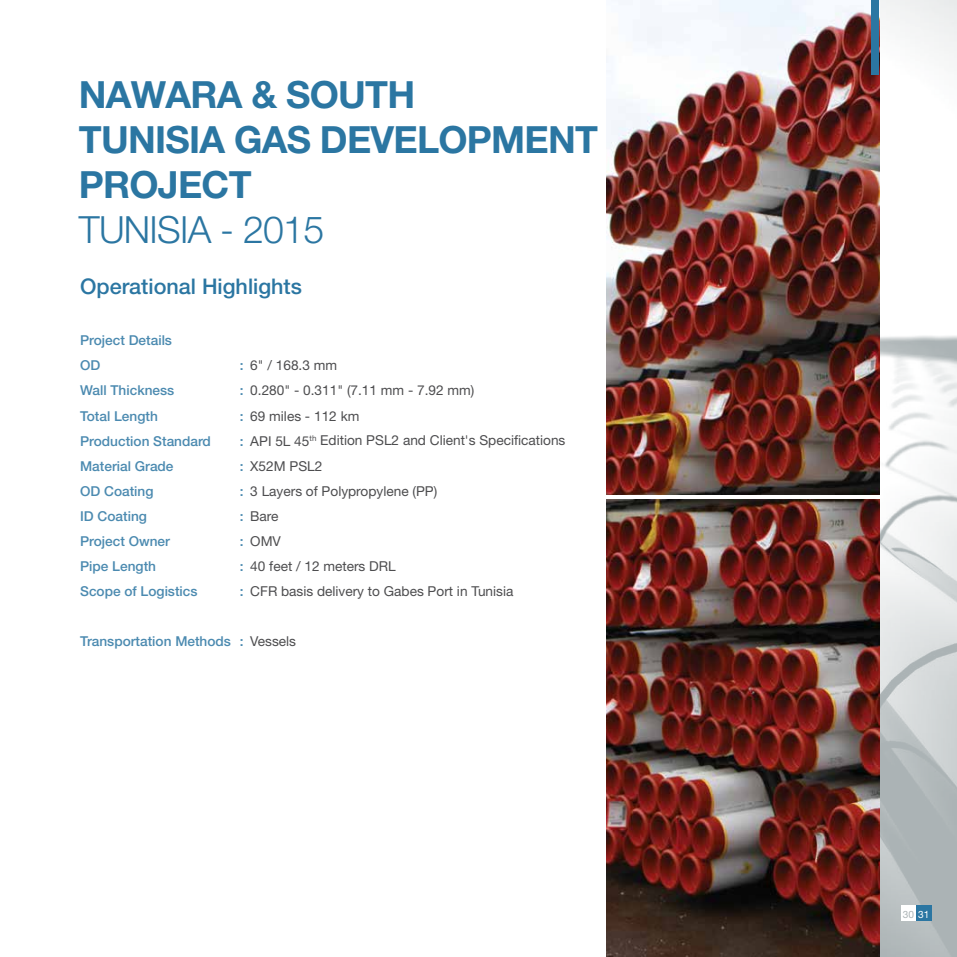
<style>
.page{position:relative;width:957px;height:957px;background:#fff}
.page>*{position:absolute;margin:0;border:0;box-sizing:border-box;transform-origin:0 0}
.t1{font:700 37.5px/45px "Helvetica Neue LT Pro";letter-spacing:-.02em;color:#2b76a2}
.t2{font:300 37.5px "Helvetica Neue LT Pro";letter-spacing:-.02em;color:#2b76a2}
.t3{font:500 21.5px "Helvetica Neue LT Pro";color:#2b76a2}
.t4{font:13.62px "Helvetica Neue LT Pro";color:#4d4d4f}
.t5{font:500 13.62px/25px "Helvetica Neue LT Pro";color:#4b8ab0}
.t6{font:10.12px "Helvetica Neue LT Pro";color:#abb3b5}
.s1{font-weight:500;color:#4b8ab0}
.s2{font-weight:400;color:#4d4d4f}
.s3{color:#fff}
</style>
<div class="page">
<img style="left:879px;top:0;width:78px;height:957px">
<div style="left:901px;top:905px;width:15px;height:16px;background:#fff"></div>
<div style="left:916px;top:905px;width:15px;height:16px;background:#2b76a2"></div>
<img style="left:606px;top:500px;width:273px;height:457px">
<img style="left:606px;top:0;width:273px;height:494px">
<div style="left:871px;top:0;width:8px;height:74px;background:#2b76a2"></div>
<h1 class="t1" style="left:79px;top:71px;width:520px">NAWARA &amp; SOUTH<br>TUNISIA GAS DEVELOPMENT<br>PROJECT</h1>
<h1 class="t2" style="left:79px;top:206px;width:247px">TUNISIA - 2015</h1>
<h2 class="t3" style="left:80px;top:273px;width:223px">Operational Highlights</h2>
<p class="t5" style="left:80px;top:328px;width:93px">Project Details<br>OD</p>
<p class="t4" style="left:240px;top:357px;width:99px"><span class="s1">:</span> 6" / 168.3 mm</p>
<p class="t5" style="left:80px;top:378px;width:96px">Wall Thickness</p>
<p class="t4" style="left:240px;top:382px;width:236px"><span class="s1">:</span> 0.280" - 0.311" (7.11 mm - 7.92 mm)</p>
<p class="t5" style="left:80px;top:403px;width:79px">Total Length</p>
<p class="t4" style="left:240px;top:407px;width:121px"><span class="s1">:</span> 69 miles - 112 km</p>
<p class="t5" style="left:80px;top:428px;width:132px">Production Standard</p>
<p class="t4" style="left:240px;top:432px;width:327px"><span class="s1">:</span> API 5L 45<sup>th</sup> Edition PSL2 and Client's Specifications</p>
<p class="t5" style="left:80px;top:453px;width:95px">Material Grade</p>
<p class="t4" style="left:240px;top:457px;width:84px"><span class="s1">:</span> X52M PSL2</p>
<p class="t5" style="left:80px;top:478px;width:75px">OD Coating</p>
<p class="t4" style="left:240px;top:482px;width:199px"><span class="s1">:</span> 3 Layers of Polypropylene (PP)</p>
<p class="t5" style="left:80px;top:503px;width:68px">ID Coating</p>
<p class="t4" style="left:240px;top:507px;width:40px"><span class="s1">:</span> Bare</p>
<p class="t5" style="left:80px;top:528px;width:91px">Project Owner</p>
<p class="t4" style="left:240px;top:532px;width:43px"><span class="s1">:</span> OMV</p>
<p class="t5" style="left:80px;top:553px;width:77px">Pipe Length</p>
<p class="t4" style="left:240px;top:557px;width:158px"><span class="s1">:</span> 40 feet / 12 meters DRL</p>
<p class="t5" style="left:80px;top:578px;width:119px">Scope of Logistics</p>
<p class="t4" style="left:240px;top:582px;width:275px"><span class="s1">:</span> CFR basis delivery to Gabes Port in Tunisia</p>
<p class="t5" style="left:80px;top:628px;width:217px">Transportation Methods : <span class="s2">Vessels</span></p>
<p class="t6" style="left:903px;top:908px;width:28px">30 <span class="s3">31</span></p>
</div>
